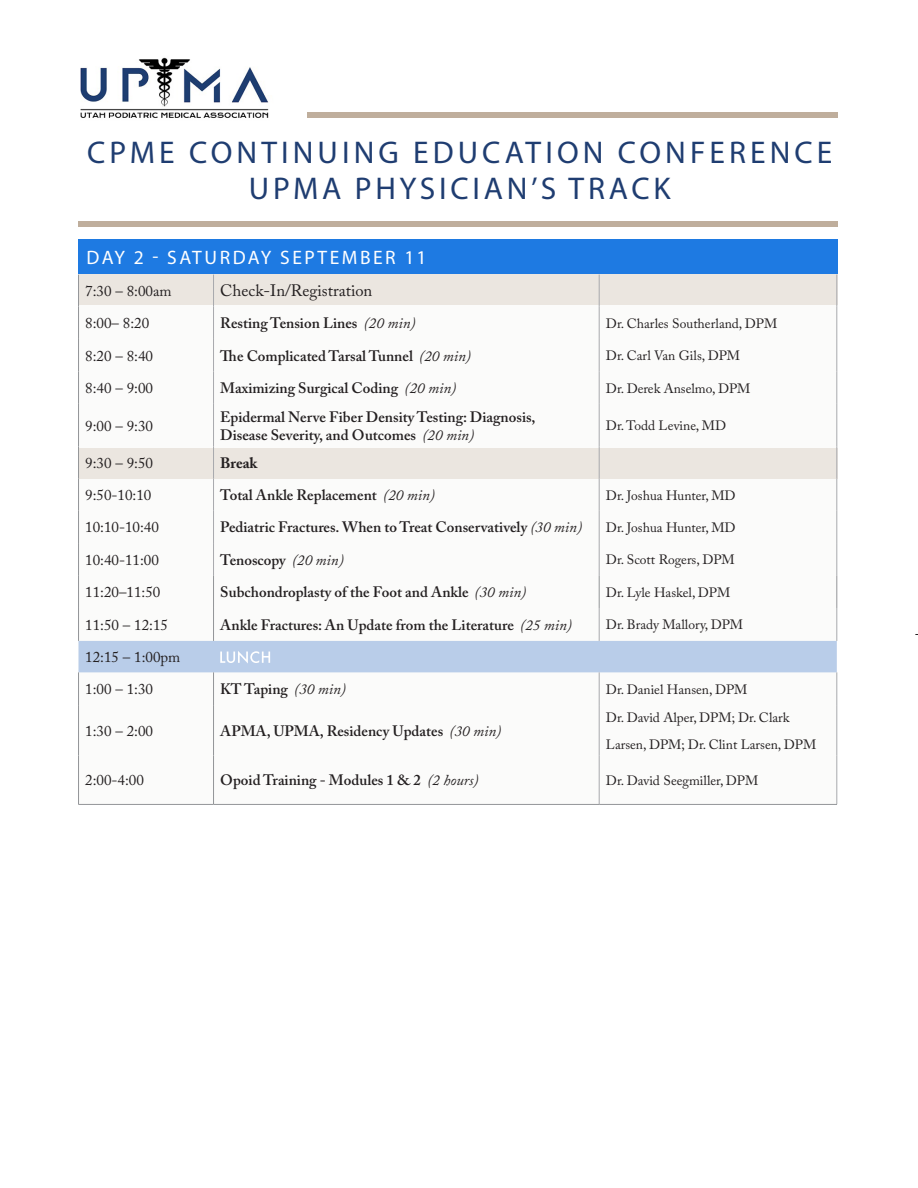
<style>
.page{position:relative;width:918px;height:1188px;background:#fff}
.page>*{position:absolute;margin:0;border:0;box-sizing:border-box;transform-origin:0 0}
.t1{font:31.5px "Myriad Pro";letter-spacing:.13em;color:#1f3d71}
.t2{font:19.5px "Myriad Pro";letter-spacing:.13em;color:#fff}
.t3{font:16.5px "Adobe Caslon Pro";color:#231f20}
.t4{font:600 15px/18px "Adobe Caslon Pro";color:#231f20}
.t5{font:15px "Adobe Caslon Pro";color:#231f20}
.t6{font:700 15px "Adobe Caslon Pro";color:#231f20}
.t7{font:13.5px/27px "Adobe Caslon Pro";color:#231f20}
.s1{font-weight:400;font-style:italic}
</style>
<div class="page">
<div style="left:78px;top:246px;width:759px;height:558px;background:#fbfbfa"></div>
<div style="left:78px;top:448px;width:760px;height:30px;background:#ebe6e0"></div>
<div style="left:78px;top:240px;width:788px;height:34px;background:#1e7ae2"></div>
<div style="left:307px;top:112px;width:541px;height:6px;background:#bfae9c"></div>
<div style="left:78px;top:222px;width:760px;height:5px;background:#bfae9c"></div>
<div style="left:79px;top:274px;width:759px;height:31px;background:#ebe6e0"></div>
<hr style="left:213px;top:275px;width:1px;height:31px;background:#a8a9ad">
<hr style="left:599px;top:275px;width:1px;height:31px;background:#a8a9ad">
<hr style="left:837px;top:275px;width:1px;height:31px;background:#a8a9ad">
<hr style="left:213px;top:306px;width:1px;height:33px;background:#a8a9ad">
<hr style="left:599px;top:306px;width:1px;height:33px;background:#a8a9ad">
<hr style="left:837px;top:306px;width:1px;height:33px;background:#a8a9ad">
<hr style="left:213px;top:339px;width:1px;height:33px;background:#a8a9ad">
<hr style="left:599px;top:339px;width:1px;height:33px;background:#a8a9ad">
<hr style="left:837px;top:339px;width:1px;height:33px;background:#a8a9ad">
<hr style="left:213px;top:372px;width:1px;height:32px;background:#a8a9ad">
<hr style="left:599px;top:372px;width:1px;height:32px;background:#a8a9ad">
<hr style="left:837px;top:372px;width:1px;height:32px;background:#a8a9ad">
<hr style="left:213px;top:404px;width:1px;height:42px;background:#a8a9ad">
<hr style="left:599px;top:404px;width:1px;height:42px;background:#a8a9ad">
<hr style="left:837px;top:404px;width:1px;height:42px;background:#a8a9ad">
<hr style="left:213px;top:446px;width:1px;height:33px;background:#a8a9ad">
<hr style="left:599px;top:446px;width:1px;height:33px;background:#a8a9ad">
<hr style="left:837px;top:446px;width:1px;height:33px;background:#a8a9ad">
<hr style="left:213px;top:479px;width:1px;height:32px;background:#a8a9ad">
<hr style="left:599px;top:479px;width:1px;height:32px;background:#a8a9ad">
<hr style="left:837px;top:479px;width:1px;height:32px;background:#a8a9ad">
<hr style="left:213px;top:511px;width:1px;height:32px;background:#a8a9ad">
<hr style="left:599px;top:511px;width:1px;height:32px;background:#a8a9ad">
<hr style="left:837px;top:511px;width:1px;height:32px;background:#a8a9ad">
<hr style="left:213px;top:543px;width:1px;height:33px;background:#a8a9ad">
<hr style="left:599px;top:543px;width:1px;height:33px;background:#a8a9ad">
<hr style="left:837px;top:543px;width:1px;height:33px;background:#a8a9ad">
<hr style="left:78px;top:275px;width:1px;height:31px;background:#939598">
<hr style="left:78px;top:306px;width:1px;height:33px;background:#939598">
<hr style="left:78px;top:339px;width:1px;height:33px;background:#939598">
<hr style="left:78px;top:372px;width:1px;height:32px;background:#939598">
<hr style="left:78px;top:446px;width:1px;height:33px;background:#939598">
<hr style="left:78px;top:479px;width:1px;height:32px;background:#939598">
<hr style="left:78px;top:608px;width:1px;height:33px;background:#939598">
<hr style="left:78px;top:672px;width:1px;height:33px;background:#939598">
<hr style="left:78px;top:705px;width:1px;height:51px;background:#939598">
<hr style="left:78px;top:756px;width:1px;height:48px;background:#939598">
<hr style="left:599px;top:608px;width:1px;height:33px;background:#a8a9ad">
<hr style="left:837px;top:608px;width:1px;height:33px;background:#a8a9ad">
<hr style="left:213px;top:608px;width:1px;height:33px;background:#939598">
<hr style="left:213px;top:672px;width:1px;height:33px;background:#939598">
<hr style="left:213px;top:705px;width:1px;height:51px;background:#939598">
<hr style="left:213px;top:756px;width:1px;height:48px;background:#939598">
<hr style="left:78px;top:511px;width:1px;height:32px;background:#939598">
<hr style="left:78px;top:543px;width:1px;height:33px;background:#939598">
<hr style="left:599px;top:672px;width:1px;height:33px;background:#a8a9ad">
<hr style="left:837px;top:672px;width:1px;height:33px;background:#a8a9ad">
<hr style="left:599px;top:705px;width:1px;height:51px;background:#a8a9ad">
<hr style="left:837px;top:705px;width:1px;height:51px;background:#a8a9ad">
<hr style="left:599px;top:756px;width:1px;height:48px;background:#a8a9ad">
<hr style="left:837px;top:756px;width:1px;height:48px;background:#a8a9ad">
<hr style="left:78px;top:404px;width:1px;height:42px;background:#939598">
<hr style="left:213px;top:576px;width:1px;height:32px;background:#939598">
<hr style="left:78px;top:576px;width:1px;height:32px;background:#939598">
<hr style="left:599px;top:576px;width:1px;height:32px;background:#939598">
<hr style="left:837px;top:576px;width:1px;height:32px;background:#939598">
<hr style="left:78px;top:804px;width:136px;height:1px;background:#939598">
<hr style="left:214px;top:804px;width:385px;height:1px;background:#939598">
<hr style="left:599px;top:804px;width:238px;height:1px;background:#939598">
<div style="left:79px;top:641px;width:758px;height:31px;background:#b9cde9"></div>
<div style="left:838px;top:100px;width:36px;height:842px;background:#fff"></div>
<img style="left:80px;top:57px;width:189px;height:61px">
<p class="t1" style="left:87px;top:133px;width:747px">CPME CONTINUING EDUCATION CONFERENCE</p>
<p class="t1" style="left:249px;top:169px;width:423px">UPMA PHYSICIAN’S TRACK</p>
<p class="t2" style="left:86px;top:245px;width:342px">DAY 2 - SATURDAY SEPTEMBER 11</p>
<p class="t5" style="left:85px;top:282px;width:88px">7:30 – 8:00am</p>
<p class="t3" style="left:220px;top:281px;width:154px">Check-In/Registration</p>
<p class="t5" style="left:85px;top:314px;width:65px">8:00– 8:20</p>
<p class="t4" style="left:220px;top:314px;width:197px">Resting Tension Lines <span class="s1">(20 min)</span></p>
<p class="t7" style="left:606px;top:309px;width:173px">Dr. Charles Southerland, DPM</p>
<p class="t5" style="left:85px;top:347px;width:69px">8:20 – 8:40</p>
<p class="t4" style="left:220px;top:347px;width:252px">The Complicated Tarsal Tunnel <span class="s1">(20 min)</span></p>
<p class="t7" style="left:606px;top:342px;width:136px">Dr. Carl Van Gils, DPM</p>
<p class="t5" style="left:85px;top:379px;width:69px">8:40 – 9:00</p>
<p class="t4" style="left:220px;top:379px;width:238px">Maximizing Surgical Coding <span class="s1">(20 min)</span></p>
<p class="t7" style="left:606px;top:375px;width:146px">Dr. Derek Anselmo, DPM</p>
<p class="t5" style="left:85px;top:417px;width:69px">9:00 – 9:30</p>
<p class="t4" style="left:220px;top:407px;width:317px">Epidermal Nerve Fiber Density Testing: Diagnosis,<br>Disease Severity, and Outcomes <span class="s1">(20 min)</span></p>
<p class="t7" style="left:606px;top:412px;width:122px">Dr. Todd Levine, MD</p>
<p class="t5" style="left:85px;top:454px;width:69px">9:30 – 9:50</p>
<p class="t6" style="left:220px;top:454px;width:39px">Break</p>
<p class="t5" style="left:85px;top:486px;width:68px">9:50-10:10</p>
<p class="t4" style="left:220px;top:486px;width:216px">Total Ankle Replacement <span class="s1">(20 min)</span></p>
<p class="t7" style="left:606px;top:481px;width:131px">Dr. Joshua Hunter, MD</p>
<p class="t5" style="left:85px;top:518px;width:75px">10:10-10:40</p>
<p class="t4" style="left:220px;top:518px;width:363px">Pediatric Fractures. When to Treat Conservatively <span class="s1">(30 min)</span></p>
<p class="t7" style="left:606px;top:514px;width:131px">Dr. Joshua Hunter, MD</p>
<p class="t5" style="left:85px;top:551px;width:75px">10:40-11:00</p>
<p class="t4" style="left:220px;top:551px;width:125px">Tenoscopy <span class="s1">(20 min)</span></p>
<p class="t7" style="left:606px;top:546px;width:130px">Dr. Scott Rogers, DPM</p>
<p class="t5" style="left:85px;top:583px;width:77px">11:20–11:50</p>
<p class="t4" style="left:220px;top:583px;width:308px">Subchondroplasty of the Foot and Ankle <span class="s1">(30 min)</span></p>
<p class="t7" style="left:606px;top:579px;width:126px">Dr. Lyle Haskel, DPM</p>
<p class="t5" style="left:85px;top:616px;width:84px">11:50 – 12:15</p>
<p class="t4" style="left:220px;top:616px;width:353px">Ankle Fractures: An Update from the Literature <span class="s1">(25 min)</span></p>
<p class="t7" style="left:606px;top:611px;width:139px">Dr. Brady Mallory, DPM</p>
<p class="t5" style="left:85px;top:648px;width:96px">12:15 – 1:00pm</p>
<p class="t5" style="left:85px;top:680px;width:69px">1:00 – 1:30</p>
<p class="t4" style="left:220px;top:680px;width:127px">KT Taping <span class="s1">(30 min)</span></p>
<p class="t7" style="left:606px;top:676px;width:143px">Dr. Daniel Hansen, DPM</p>
<p class="t5" style="left:85px;top:722px;width:69px">1:30 – 2:00</p>
<p class="t4" style="left:220px;top:722px;width:283px">APMA, UPMA, Residency Updates <span class="s1">(30 min)</span></p>
<p class="t7" style="left:606px;top:704px;width:212px">Dr. David Alper, DPM; Dr. Clark<br>Larsen, DPM; Dr. Clint Larsen, DPM</p>
<p class="t5" style="left:85px;top:772px;width:60px">2:00-4:00</p>
<p class="t4" style="left:220px;top:771px;width:260px">Opoid Training - Modules 1 &amp; 2 <span class="s1">(2 hours)</span></p>
<p class="t7" style="left:606px;top:767px;width:154px">Dr. David Seegmiller, DPM</p>
</div>
